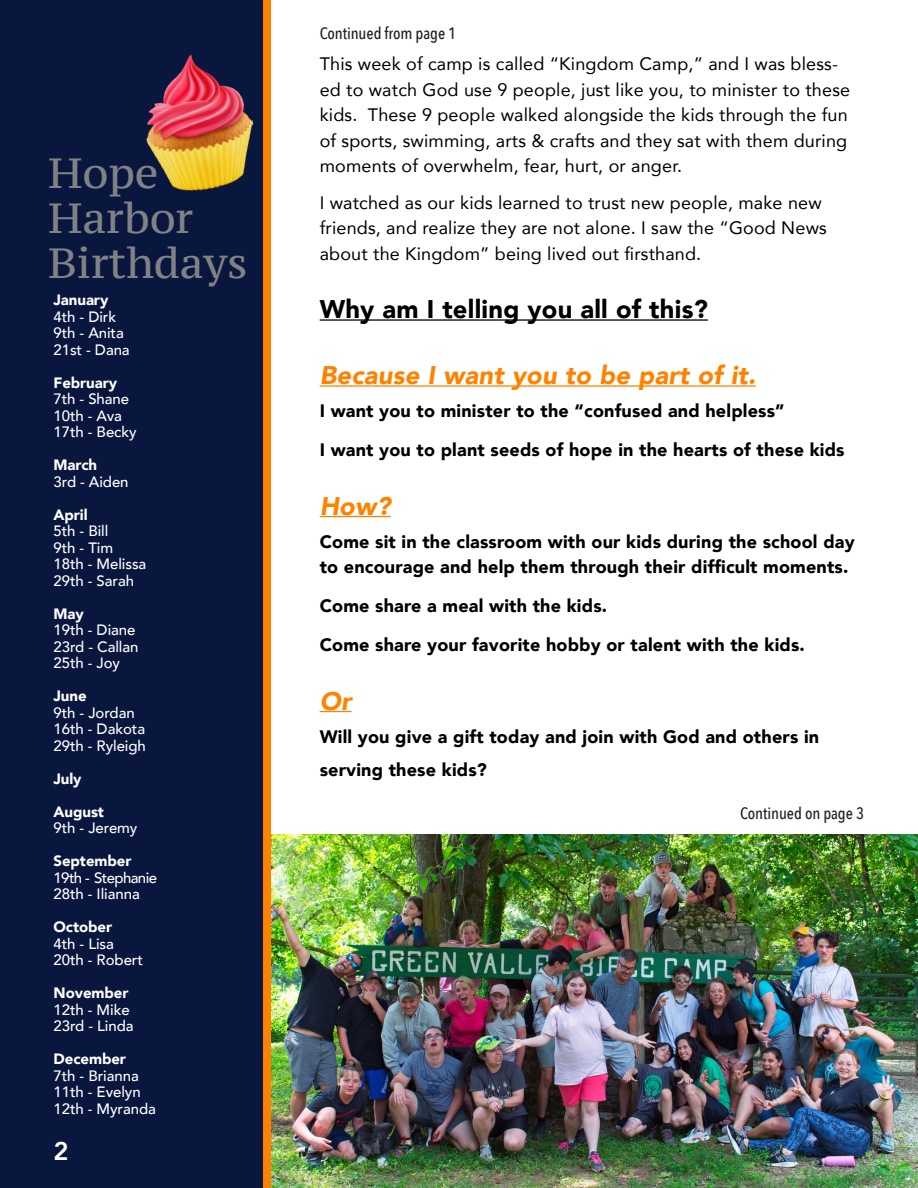
<style>
.page{position:relative;width:918px;height:1188px;background:#fff}
.page>*{position:absolute;margin:0;border:0;box-sizing:border-box;transform-origin:0 0}
.t1{font:42px/45px "PT Serif Caption";letter-spacing:-.005em;color:#808285}
.t2{font:italic 900 25.5px "Avenir";letter-spacing:.01em;color:#ff8100}
.t3{font:900 25.5px "Avenir";letter-spacing:.01em;color:#000}
.t4{font:800 25.5px "Avenir";color:#fff}
.t5{font:18px/25.5px "Avenir";letter-spacing:.01em;color:#000}
.t6{font:900 18px/39px "Avenir";letter-spacing:.01em;color:#000}
.t7{font:500 16.5px "Avenir Next Condensed";letter-spacing:-.005em;color:#231f20}
.t8{font:500 15px/16.5px "Avenir";letter-spacing:-.005em;color:#fff}
.t9{font:500 15px/16.5px "Avenir";letter-spacing:-.04em;color:#fff}
.t10{font:900 15px "Avenir";color:#fff}
.s1{font-weight:900}
</style>
<div class="page">
<img style="left:271px;top:835px;width:647px;height:353px">
<div style="left:0;top:0;width:268px;height:1188px;background:#09163d"></div>
<img style="left:146px;top:54px;width:108px;height:137px">
<div style="left:264px;top:0;width:7px;height:1188px;background:#ff8100"></div>
<hr style="left:320px;top:319px;width:388px;height:2px;background:#000">
<hr style="left:320px;top:385px;width:436px;height:2px;background:#ff8100">
<hr style="left:320px;top:516px;width:71px;height:1px;background:#ff8100">
<hr style="left:320px;top:711px;width:32px;height:1px;background:#ff8100">
<p class="t1" style="left:48px;top:150px;width:201px">Hope<br>Harbor<br>Birthdays</p>
<p class="t8" style="left:54px;top:291px;width:78px"><span class="s1">January<br></span>4th - Dirk<br>9th - Anita<br>21st - Dana</p>
<p class="t8" style="left:54px;top:374px;width:85px"><span class="s1">February<br></span>7th - Shane<br>10th - Ava<br>17th - Becky</p>
<p class="t8" style="left:54px;top:456px;width:77px"><span class="s1">March<br></span>3rd - Aiden</p>
<p class="t8" style="left:54px;top:506px;width:94px"><span class="s1">April<br></span>5th - Bill<br>9th - Tim<br>18th - Melissa<br>29th - Sarah</p>
<p class="t8" style="left:54px;top:605px;width:86px"><span class="s1">May<br></span>19th - Diane<br>23rd - Callan<br>25th - Joy</p>
<p class="t8" style="left:54px;top:687px;width:94px"><span class="s1">June<br></span>9th - Jordan<br>16th - Dakota<br>29th - Ryleigh</p>
<p class="t10" style="left:54px;top:766px;width:30px">July</p>
<p class="t8" style="left:54px;top:803px;width:85px"><span class="s1">August<br></span>9th - Jeremy</p>
<p class="t9" style="left:54px;top:852px;width:105px"><span class="s1">September<br></span>19th - Stephanie<br>28th - Ilianna</p>
<p class="t8" style="left:54px;top:918px;width:91px"><span class="s1">October<br></span>4th - Lisa<br>20th - Robert</p>
<p class="t8" style="left:54px;top:984px;width:82px"><span class="s1">November<br></span>12th - Mike<br>23rd - Linda</p>
<p class="t8" style="left:54px;top:1050px;width:104px"><span class="s1">December<br></span>7th - Brianna<br>11th - Evelyn<br>12th - Myranda</p>
<p class="t4" style="left:54px;top:1131px;width:17px">2</p>
<p class="t7" style="left:320px;top:23px;width:138px">Continued from page 1</p>
<p class="t5" style="left:320px;top:51px;width:532px">This week of camp is called “Kingdom Camp,” and I was bless&shy;ed to watch God use 9 people, just like you, to minister to these kids. These 9 people walked alongside the kids through the fun of sports, swimming, arts &amp; crafts and they sat with them during moments of overwhelm, fear, hurt, or anger.</p>
<p class="t5" style="left:320px;top:189px;width:509px">I watched as our kids learned to trust new people, make new friends, and realize they are not alone. I saw the “Good News about the Kingdom” being lived out firsthand.</p>
<p class="t3" style="left:320px;top:287px;width:390px">Why am I telling you all of this?</p>
<p class="t2" style="left:320px;top:354px;width:438px">Because I want you to be part of it.</p>
<p class="t6" style="left:320px;top:391px;width:526px">I want you to minister to the “confused and helpless”<br>I want you to plant seeds of hope in the hearts of these kids</p>
<p class="t2" style="left:320px;top:485px;width:73px">How?</p>
<p class="t6" style="left:320px;top:528px;width:537px;line-height:25.5px">Come sit in the classroom with our kids during the school day to encourage and help them through their difficult moments.</p>
<p class="t6" style="left:320px;top:586px;width:289px">Come share a meal with the kids.</p>
<p class="t6" style="left:320px;top:625px;width:487px">Come share your favorite hobby or talent with the kids.</p>
<p class="t2" style="left:320px;top:680px;width:33px">Or</p>
<p class="t6" style="left:320px;top:719px;width:501px;line-height:33px">Will you give a gift today and join with God and others in serving these kids?</p>
<p class="t7" style="left:740px;top:804px;width:125px">Continued on page 3</p>
</div>
